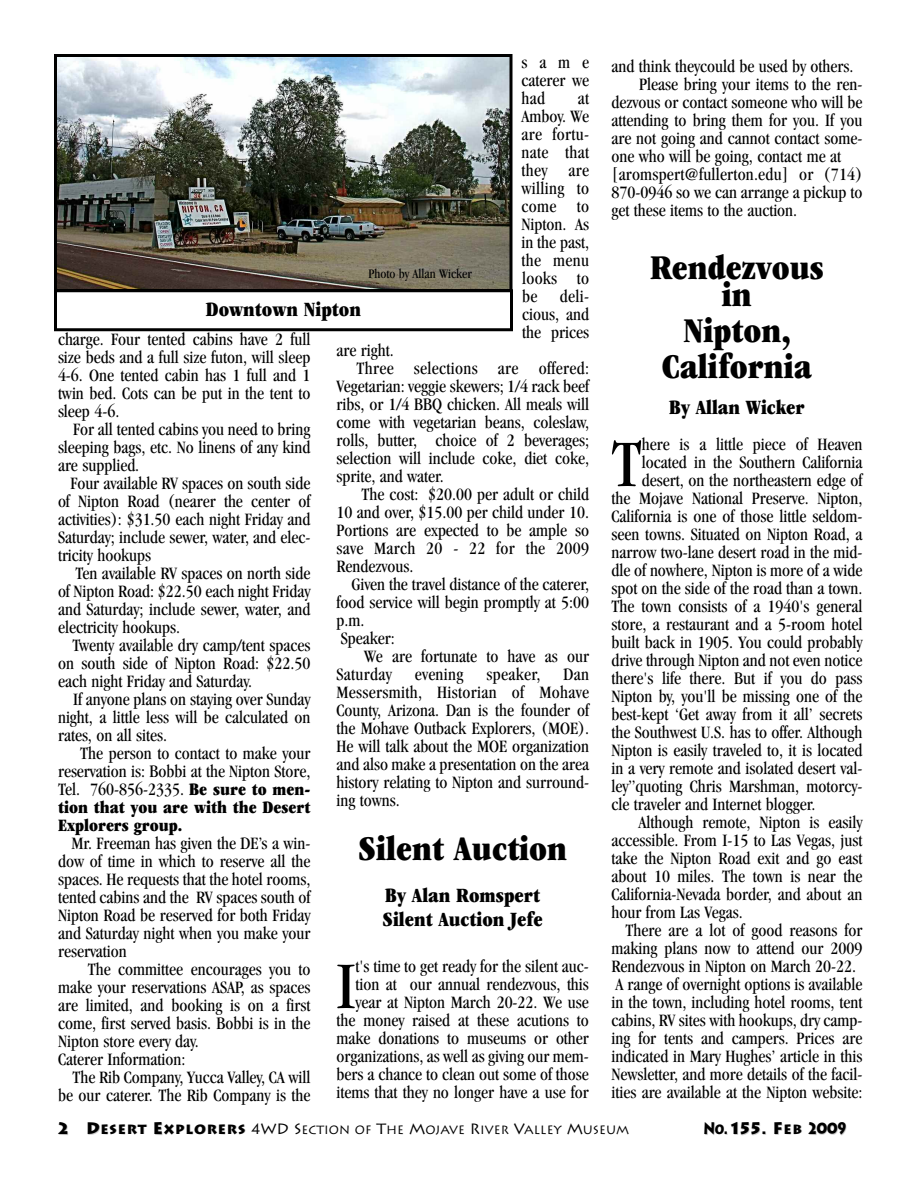
<style>
.page{position:relative;width:918px;height:1188px;background:#fff}
.page>*{position:absolute;margin:0;border:0;box-sizing:border-box;transform-origin:0 0}
.t1{font:condensed 68.85px "Garamond";color:#000}
.t2{font:ultra-condensed 36px/27px "Garamond";color:#000;text-align:center}
.t3{font:ultra-condensed 21px/24px "Garamond";color:#000}
.t4{font:condensed 18px/18px "Garamond";color:#000;text-align:justify}
.t5{font:condensed 18px "Garamond";letter-spacing:.02em;color:#000}
.t6{font:900 16.5px "Lithos";letter-spacing:-.04em;color:#000;scale:.8 1}
.t7{font:condensed 13.5px "Garamond";color:#000}
.t8{font:12px "Lithos";color:#000}
.s1{font-stretch:ultra-condensed}
.s2{font-weight:900;font-size:16.5px;color:#ccc}
.s3{font-weight:900;font-size:13.2px;color:#ccc}
.s4{font-weight:900;font-size:13.2px}
.s5{font-size:15px}
.s6{color:#ccc}
.s7{font-size:13.2px;color:#ccc}
</style>
<div class="page">
<div style="left:54px;top:289px;width:459px;height:42px;border:3px solid #000"></div>
<img style="left:58px;top:58px;width:451px;height:230px">
<div style="left:54px;top:54px;width:459px;height:238px;border:3px solid #000"></div>
<p class="t4" style="left:522px;top:55px;width:69px">same caterer we had</p>
<p class="t4" style="left:522px;top:91px;width:69px;text-indent:56px">at Amboy. We are fortu&shy;nate that they are willing to come to Nipton. As in the past, the menu looks to be deli&shy;cious, and the prices</p>
<p class="t7" style="left:369px;top:269px;width:105px">Photo by Allan Wicker</p>
<p class="t3" style="left:206px;top:299px;width:157px">Downtown Nipton</p>
<p class="t4" style="left:58px;top:332px;width:254px">charge. Four tented cabins have 2 full size beds and a full size futon, will sleep 4-6. One tented cabin has 1 full and 1 twin bed. Cots can be put in the tent to sleep 4-6.</p>
<p class="t4" style="left:58px;top:422px;width:254px;text-indent:15px">For all tented cabins you need to bring sleeping bags, etc. No linens of any kind are supplied.</p>
<p class="t4" style="left:58px;top:476px;width:254px;text-indent:12px">Four available RV spaces on south side of Nipton Road (nearer the center of activities): $31.50 each night Friday and Saturday; include sewer, water, and elec&shy;tricity hookups</p>
<p class="t4" style="left:58px;top:566px;width:254px;text-indent:18px">Ten available RV spaces on north side of Nipton Road: $22.50 each night Friday and Saturday; include sewer, water, and electricity hookups.</p>
<p class="t4" style="left:58px;top:638px;width:254px;text-indent:15px">Twenty available dry camp/tent spaces on south side of Nipton Road: $22.50 each night Friday and Saturday.</p>
<p class="t4" style="left:58px;top:692px;width:254px;text-indent:15px">If anyone plans on staying over Sunday night, a little less will be calculated on rates, on all sites.</p>
<p class="t4" style="left:58px;top:746px;width:254px;text-indent:22px">The person to contact to make your reservation is: Bobbi at the Nipton Store, Tel. 760-856-2335. <span class="s1">Be sure to men&shy;tion that you are with the Desert Explorers group.</span></p>
<p class="t4" style="left:58px;top:836px;width:254px;text-indent:13px">Mr. Freeman has given the DE’s a win&shy;dow of time in which to reserve all the spaces. He requests that the hotel rooms, tented cabins and the RV spaces south of Nipton Road be reserved for both Friday and Saturday night when you make your reservation</p>
<p class="t4" style="left:58px;top:962px;width:254px;text-align:left;text-indent:30px">The committee encourages you to make your reservations ASAP, as spaces are limited, and booking is on a first come, first served basis. Bobbi is in the<br>Nipton store every day.<br>Caterer Information:</p>
<p class="t4" style="left:58px;top:1070px;width:254px;text-align:right">The Rib Company, Yucca Valley, CA will be our caterer. The Rib Company is the</p>
<p class="t4" style="left:337px;top:343px;width:59px">are right.</p>
<p class="t5" style="left:356px;top:362px;width:234px">Three selections are offered:</p>
<p class="t4" style="left:337px;top:379px;width:254px">Vegetarian: veggie skewers; 1/4 rack beef</p>
<p class="t4" style="left:337px;top:397px;width:254px">ribs, or 1/4 BBQ chicken. All meals will</p>
<p class="t4" style="left:337px;top:415px;width:254px">come with vegetarian beans, coleslaw,</p>
<p class="t4" style="left:337px;top:433px;width:254px">rolls, butter, choice of 2 beverages;</p>
<p class="t4" style="left:337px;top:451px;width:254px">selection will include coke, diet coke,</p>
<p class="t4" style="left:337px;top:469px;width:109px">sprite, and water.</p>
<p class="t4" style="left:361px;top:487px;width:229px">The cost: $20.00 per adult or child</p>
<p class="t4" style="left:337px;top:505px;width:254px">10 and over, $15.00 per child under 10.</p>
<p class="t4" style="left:337px;top:523px;width:254px">Portions are expected to be ample so</p>
<p class="t5" style="left:337px;top:542px;width:254px">save March 20 - 22 for the 2009</p>
<p class="t4" style="left:337px;top:559px;width:78px">Rendezvous.</p>
<p class="t4" style="left:351px;top:577px;width:239px">Given the travel distance of the caterer,</p>
<p class="t4" style="left:337px;top:595px;width:254px">food service will begin promptly at 5:00</p>
<p class="t4" style="left:337px;top:613px;width:29px">p.m.</p>
<p class="t4" style="left:341px;top:631px;width:55px">Speaker:</p>
<p class="t4" style="left:364px;top:649px;width:226px">We are fortunate to have as our</p>
<p class="t5" style="left:337px;top:668px;width:57px">Saturday</p>
<p class="t5" style="left:415px;top:668px;width:50px">evening</p>
<p class="t5" style="left:487px;top:668px;width:55px">speaker,</p>
<p class="t4" style="left:337px;top:667px;width:254px;text-indent:227px">Dan Messersmith, Historian of Mohave County, Arizona. Dan is the founder of the Mohave Outback Explorers, (MOE).<br>He will talk about the MOE organization and also make a presentation on the area history relating to Nipton and surround&shy;ing towns.</p>
<h2 class="t2" style="left:358px;top:838px;width:211px">Silent Auction</h2>
<p class="t3" style="left:383px;top:885px;width:162px">By Alan Romspert<br>Silent Auction Jefe</p>
<h1 class="t1" style="left:336px;top:960px;width:21px">I</h1>
<p class="t4" style="left:336px;top:959px;width:254px;text-align:right">t's time to get ready for the silent auc&shy;tion at our annual rendezvous, this year at Nipton March 20-22. We use the money raised at these acutions to make donations to museums or other organizations, as well as giving our mem&shy;bers a chance to clean out some of those items that they no longer have a use for</p>
<p class="t4" style="left:611px;top:59px;width:244px">and think theycould be used by others.</p>
<p class="t4" style="left:639px;top:77px;width:225px">Please bring your items to the ren-</p>
<p class="t4" style="left:611px;top:95px;width:252px">dezvous or contact someone who will be</p>
<p class="t4" style="left:611px;top:113px;width:252px">attending to bring them for you. If you</p>
<p class="t4" style="left:611px;top:131px;width:252px">are not going and cannot contact some-</p>
<p class="t4" style="left:611px;top:149px;width:231px">one who will be going, contact me at</p>
<p class="t4" style="left:611px;top:167px;width:252px">[aromspert@fullerton.edu] or (714)</p>
<p class="t4" style="left:611px;top:185px;width:252px">870-0946 so we can arrange a pickup to</p>
<p class="t4" style="left:611px;top:203px;width:187px">get these items to the auction.</p>
<h2 class="t2" style="left:650px;top:257px;width:175px">Rendezvous in</h2>
<h2 class="t2" style="left:662px;top:316px;width:151px;line-height:36px">Nipton,<br>California</h2>
<p class="t3" style="left:669px;top:397px;width:137px">By Allan Wicker</p>
<h1 class="t1" style="left:612px;top:438px;width:32px">T</h1>
<p class="t4" style="left:642px;top:437px;width:222px">here is a little piece of Heaven</p>
<p class="t4" style="left:642px;top:455px;width:222px">located in the Southern California</p>
<p class="t4" style="left:642px;top:473px;width:222px">desert, on the northeastern edge of</p>
<p class="t4" style="left:612px;top:491px;width:252px">the Mojave National Preserve. Nipton,</p>
<p class="t4" style="left:612px;top:509px;width:252px">California is one of those little seldom-</p>
<p class="t4" style="left:612px;top:527px;width:252px">seen towns. Situated on Nipton Road, a</p>
<p class="t4" style="left:612px;top:545px;width:252px">narrow two-lane desert road in the mid-</p>
<p class="t4" style="left:612px;top:563px;width:252px">dle of nowhere, Nipton is more of a wide</p>
<p class="t4" style="left:612px;top:581px;width:252px">spot on the side of the road than a town.</p>
<p class="t4" style="left:612px;top:599px;width:252px">The town consists of a 1940's general</p>
<p class="t4" style="left:612px;top:617px;width:252px">store, a restaurant and a 5-room hotel</p>
<p class="t4" style="left:612px;top:635px;width:252px">built back in 1905. You could probably</p>
<p class="t4" style="left:612px;top:653px;width:252px">drive through Nipton and not even notice</p>
<p class="t4" style="left:612px;top:671px;width:252px">there's life there. But if you do pass</p>
<p class="t4" style="left:612px;top:689px;width:252px">Nipton by, you'll be missing one of the</p>
<p class="t4" style="left:612px;top:707px;width:252px">best-kept ‘Get away from it all’ secrets</p>
<p class="t4" style="left:612px;top:725px;width:252px">the Southwest U.S. has to offer. Although</p>
<p class="t4" style="left:612px;top:743px;width:252px">Nipton is easily traveled to, it is located</p>
<p class="t4" style="left:612px;top:761px;width:252px">in a very remote and isolated desert val-</p>
<p class="t4" style="left:612px;top:779px;width:252px">ley”quoting Chris Marshman, motorcy-</p>
<p class="t4" style="left:612px;top:797px;width:206px">cle traveler and Internet blogger.</p>
<p class="t4" style="left:639px;top:815px;width:225px">Although remote, Nipton is easily</p>
<p class="t4" style="left:612px;top:833px;width:252px">accessible. From I-15 to Las Vegas, just</p>
<p class="t4" style="left:612px;top:851px;width:252px">take the Nipton Road exit and go east</p>
<p class="t4" style="left:612px;top:869px;width:252px">about 10 miles. The town is near the</p>
<p class="t4" style="left:612px;top:887px;width:252px">California-Nevada border, and about an</p>
<p class="t4" style="left:612px;top:905px;width:133px">hour from Las Vegas.</p>
<p class="t4" style="left:626px;top:923px;width:238px">There are a lot of good reasons for</p>
<p class="t4" style="left:612px;top:941px;width:252px">making plans now to attend our 2009</p>
<p class="t4" style="left:612px;top:959px;width:246px">Rendezvous in Nipton on March 20-22.</p>
<p class="t4" style="left:616px;top:977px;width:248px">A range of overnight options is available</p>
<p class="t4" style="left:612px;top:995px;width:252px">in the town, including hotel rooms, tent</p>
<p class="t4" style="left:612px;top:1013px;width:252px">cabins, RV sites with hookups, dry camp-</p>
<p class="t4" style="left:612px;top:1031px;width:252px">ing for tents and campers. Prices are</p>
<p class="t4" style="left:612px;top:1049px;width:252px">indicated in Mary Hughes’ article in this</p>
<p class="t4" style="left:612px;top:1067px;width:252px">Newsletter, and more details of the facil-</p>
<p class="t4" style="left:612px;top:1085px;width:252px">ities are available at the Nipton website:</p>
<p class="t8" style="left:59px;top:1123px;width:572px"><span class="s2">2 D</span><span class="s3">ESERT</span> <span class="s2">E</span><span class="s4">XPLORERS</span> <span class="s5">4WD S</span>ECTION OF <span class="s5">T</span>HE <span class="s5">M</span>OJAVE <span class="s5">R</span>IVER <span class="s5">V</span>ALLEY <span class="s5">M</span>USEUM</p>
<p class="t6" style="left:704px;top:1118px;width:180px"><span class="s6">N</span><span class="s7">O</span>. 155. F<span class="s7">EB</span> <span class="s6">2009</span></p>
</div>
